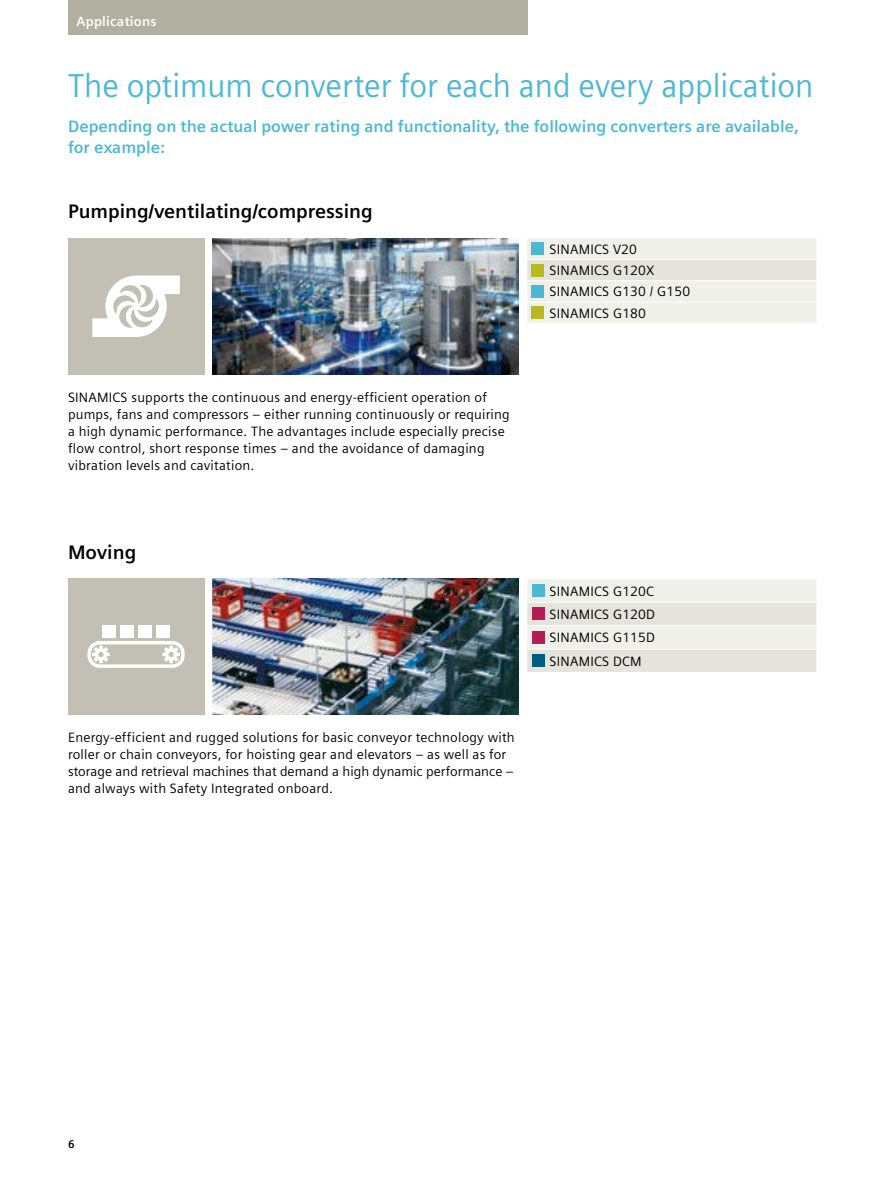
<style>
.page{position:relative;width:893px;height:1191px;background:#fff}
.page>*{position:absolute;margin:0;border:0;box-sizing:border-box;transform-origin:0 0}
.t1{font:33px "Siemens Sans Global";color:#4cb8d3;scale:.95 1}
.t2{font:700 19.5px "Siemens Sans Global";color:#000}
.t3{font:700 16.5px/21.5px "Siemens Sans Global";color:#4cb8d3}
.t4{font:13.5px/17px "Siemens Sans Global";letter-spacing:.015em;color:#000}
.t5{font:700 13.5px "Siemens Sans Global";letter-spacing:.015em;color:#fff}
.t6{font:700 11.25px "Siemens Sans Global";color:#000}
</style>
<div class="page">
<div style="left:68px;top:0;width:459px;height:34px;background:#b1afa1"></div>
<img style="left:213px;top:238px;width:306px;height:136px">
<div style="left:68px;top:238px;width:136px;height:136px;background:#c2c0b4"></div>
<svg style="left:92px;top:275px;width:88px;height:62px"></svg>
<svg style="left:527px;top:238px;width:289px;height:85px;background:#edede8"></svg>
<div style="left:531px;top:242px;width:13px;height:13px;background:#4cb8d3"></div>
<div style="left:531px;top:264px;width:13px;height:12px;background:#b7b921"></div>
<div style="left:531px;top:285px;width:13px;height:13px;background:#4cb8d3"></div>
<div style="left:531px;top:306px;width:13px;height:13px;background:#b7b921"></div>
<div style="left:68px;top:578px;width:136px;height:136px;background:#c2c0b4"></div>
<div style="left:102px;top:625px;width:13px;height:12px;background:#fff"></div>
<div style="left:120px;top:625px;width:14px;height:12px;background:#fff"></div>
<div style="left:138px;top:625px;width:14px;height:12px;background:#fff"></div>
<div style="left:157px;top:625px;width:13px;height:12px;background:#fff"></div>
<svg style="left:87px;top:641px;width:98px;height:27px"></svg>
<svg style="left:527px;top:579px;width:289px;height:93px;background:#eaeae4"></svg>
<div style="left:533px;top:584px;width:12px;height:13px;background:#4cb8d3"></div>
<div style="left:533px;top:607px;width:12px;height:13px;background:#b31c56"></div>
<div style="left:533px;top:631px;width:12px;height:13px;background:#b31c56"></div>
<div style="left:533px;top:654px;width:12px;height:13px;background:#005b81"></div>
<img style="left:213px;top:578px;width:306px;height:136px">
<p class="t5" style="left:77px;top:13px;width:82px">Applications</p>
<h1 class="t1" style="left:68px;top:61px;width:786px">The optimum converter for each and every application</h1>
<p class="t3" style="left:68px;top:115px;width:732px">Depending on the actual power rating and functionality, the following converters are available, for example:</p>
<h2 class="t2" style="left:68px;top:200px;width:306px">Pumping/ventilating/compressing</h2>
<p class="t4" style="left:68px;top:389px;width:443px">SINAMICS supports the continuous and energy-efficient operation of pumps, fans and compressors – either running continuously or requiring a high dynamic performance. The advantages include especially precise flow control, short response times – and the avoidance of damaging vibration levels and cavitation.</p>
<h2 class="t2" style="left:68px;top:540px;width:70px">Moving</h2>
<p class="t4" style="left:68px;top:729px;width:448px">Energy-efficient and rugged solutions for basic conveyor technology with roller or chain conveyors, for hoisting gear and elevators – as well as for storage and retrieval machines that demand a high dynamic performance – and always with Safety Integrated onboard.</p>
<p class="t4" style="left:550px;top:239px;width:142px;line-height:21.3px">SINAMICS V20<br>SINAMICS G120X<br>SINAMICS G130 / G150<br>SINAMICS G180</p>
<p class="t4" style="left:550px;top:579px;width:107px;line-height:23.4px;text-align:justify">SINAMICS G120C SINAMICS G120D SINAMICS G115D SINAMICS DCM</p>
<p class="t6" style="left:68px;top:1137px;width:8px">6</p>
</div>
